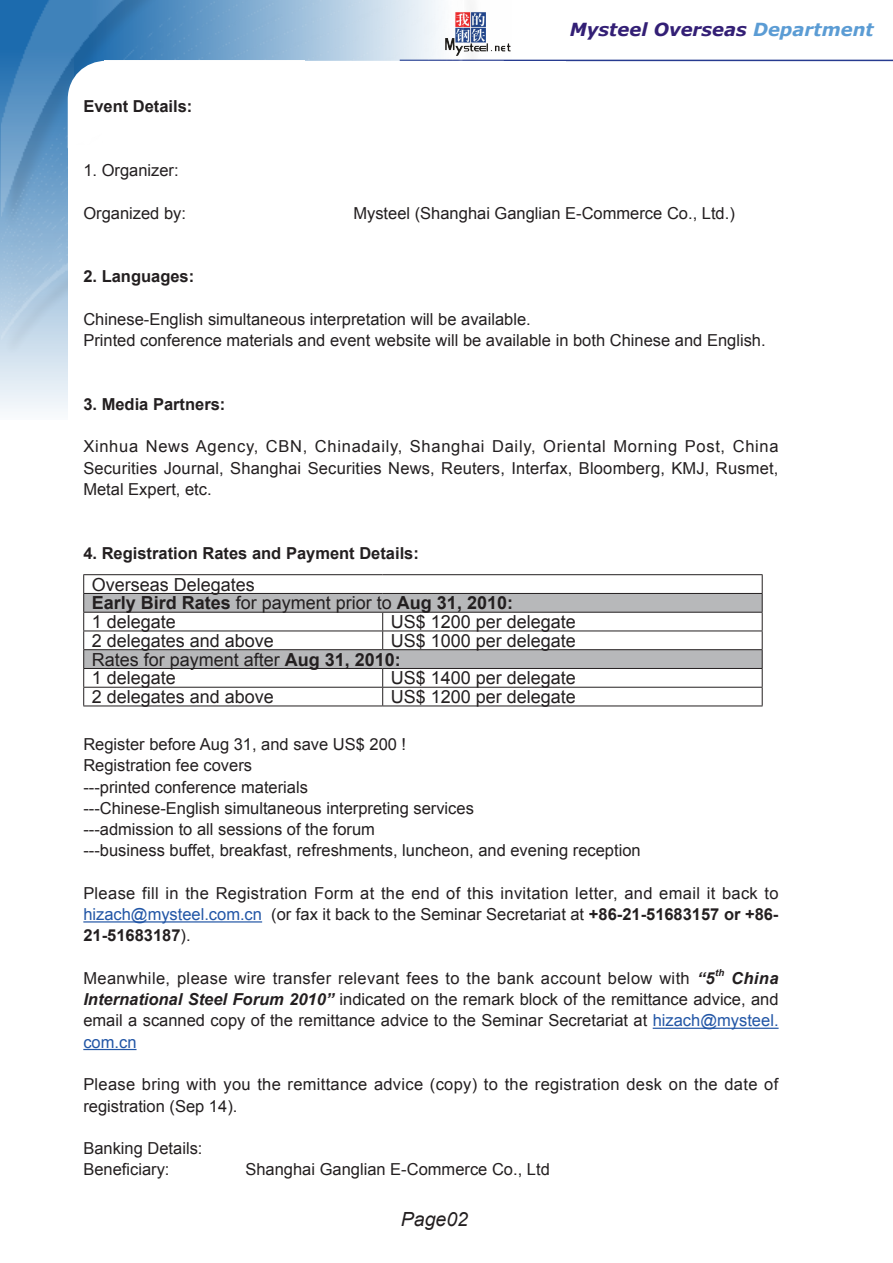
<style>
.page{position:relative;width:893px;height:1263px;background:#fff}
.page>*{position:absolute;margin:0;border:0;box-sizing:border-box;transform-origin:0 0}
.t1{font:italic 19.5px "Arial";color:#231f20}
.t2{font:18px/18.8px "Arial";color:#231f20}
.t3{font:italic 700 18px "Verdana";color:#331f75}
.t4{font:16.5px/21.3px "Arial";color:#231f20}
.t5{font:16.5px/21.3px "Arial";letter-spacing:.02em;color:#231f20}
.t6{font:700 16.5px "Arial";color:#231f20}
.t7{font:16.5px "Arial";letter-spacing:.025em;color:#231f20}
.t8{font:italic 700 9.6px "Arial";color:#231f20}
.s1{color:#5b9cd4}
.s2{font-weight:700}
.s3{color:#2256a6}
.s4{font-weight:700;font-style:italic}
</style>
<div class="page">
<hr style="left:400px;top:60px;width:493px;height:1px;background:#273b90">
<svg style="left:0;top:0;width:68px;height:411px;fill:#e3edf5"></svg>
<img style="left:1px;top:0;width:462px;height:359px">
<svg style="left:68px;top:61px;width:36px;height:84px"></svg>
<div style="left:68px;top:145px;width:41px;height:341px;background:#fff"></div>
<div style="left:104px;top:61px;width:200px;height:20px;background:#fff"></div>
<div style="left:104px;top:62px;width:462px;height:390px;background:#fff"></div>
<hr style="left:83px;top:921px;width:179px;height:1px;background:#2256a6">
<hr style="left:653px;top:1028px;width:126px;height:1px;background:#2256a6">
<hr style="left:83px;top:1049px;width:54px;height:1px;background:#2256a6">
<svg style="left:84px;top:594px;width:678px;height:74px;fill:#b7b8ba"></svg>
<hr style="left:83px;top:574px;width:300px;height:1px;background:#231f20">
<hr style="left:383px;top:574px;width:380px;height:1px;background:#231f20">
<hr style="left:83px;top:612px;width:300px;height:1px;background:#231f20">
<hr style="left:383px;top:612px;width:380px;height:1px;background:#231f20">
<hr style="left:83px;top:631px;width:300px;height:1px;background:#231f20">
<hr style="left:383px;top:631px;width:380px;height:1px;background:#231f20">
<svg style="left:382px;top:613px;width:1px;height:36px"></svg>
<hr style="left:83px;top:668px;width:300px;height:1px;background:#231f20">
<hr style="left:383px;top:668px;width:380px;height:1px;background:#231f20">
<hr style="left:83px;top:687px;width:300px;height:1px;background:#231f20">
<svg style="left:83px;top:575px;width:1px;height:131px"></svg>
<hr style="left:383px;top:687px;width:380px;height:1px;background:#231f20">
<svg style="left:382px;top:669px;width:1px;height:37px"></svg>
<svg style="left:762px;top:575px;width:1px;height:131px"></svg>
<hr style="left:83px;top:706px;width:300px;height:1px;background:#231f20">
<hr style="left:383px;top:706px;width:380px;height:1px;background:#231f20">
<hr style="left:83px;top:593px;width:300px;height:1px;background:#231f20">
<hr style="left:383px;top:593px;width:380px;height:1px;background:#231f20">
<hr style="left:83px;top:649px;width:300px;height:1px;background:#231f20">
<hr style="left:383px;top:649px;width:380px;height:1px;background:#231f20">
<p class="t6" style="left:83px;top:96px;width:111px">Event Details:</p>
<p class="t3" style="left:570px;top:18px;width:305px">Mysteel Overseas <span class="s1">Department</span></p>
<p class="t4" style="left:83px;top:160px;width:97px">1. Organizer:</p>
<p class="t4" style="left:83px;top:202px;width:104px">Organized by:</p>
<p class="t4" style="left:353px;top:202px;width:383px">Mysteel (Shanghai Ganglian E-Commerce Co., Ltd.)</p>
<p class="t6" style="left:83px;top:266px;width:112px">2. Languages:</p>
<p class="t4" style="left:83px;top:309px;width:684px">Chinese-English simultaneous interpretation will be available.<br>Printed conference materials and event website will be available in both Chinese and English.</p>
<p class="t6" style="left:83px;top:393px;width:144px">3. Media Partners:</p>
<p class="t4" style="left:83px;top:436px;width:697px;text-align:justify">Xinhua News Agency, CBN, Chinadaily, Shanghai Daily, Oriental Morning Post, China Securities Journal, Shanghai Securities News, Reuters, Interfax, Bloomberg, KMJ, Rusmet, Metal Expert, etc.</p>
<p class="t6" style="left:83px;top:542px;width:337px">4. Registration Rates and Payment Details:</p>
<p class="t2" style="left:92px;top:575px;width:423px">Overseas Delegates<br><span class="s2">Early Bird Rates</span> for payment prior to <span class="s2">Aug 31, 2010:<br></span>1 delegate</p>
<p class="t2" style="left:391px;top:612px;width:187px">US$ 1200 per delegate</p>
<p class="t2" style="left:92px;top:631px;width:486px;text-indent:299px">US$ 1000 per delegate<br>Rates for payment after <span class="s2">Aug 31, 2010:<br></span>1 delegate</p>
<p class="t2" style="left:92px;top:631px;width:184px">2 delegates and above</p>
<p class="t2" style="left:391px;top:669px;width:187px">US$ 1400 per delegate</p>
<p class="t2" style="left:92px;top:687px;width:184px">2 delegates and above</p>
<p class="t2" style="left:391px;top:687px;width:187px">US$ 1200 per delegate</p>
<p class="t4" style="left:83px;top:734px;width:559px">Register before Aug 31, and save US$ 200 !<br>Registration fee covers<br>---printed conference materials<br>---Chinese-English simultaneous interpreting services<br>---admission to all sessions of the forum<br>---business buffet, breakfast, refreshments, luncheon, and evening reception</p>
<p class="t4" style="left:83px;top:883px;width:697px;text-align:justify">Please fill in the Registration Form at the end of this invitation letter, and email it back to <span class="s3">hizach@mysteel.com.cn</span> (or fax it back to the Seminar Secretariat at <span class="s2">+86-21-51683157 or +86- 21-51683187</span>).</p>
<p class="t7" style="left:83px;top:967px;width:633px">Meanwhile, please wire transfer relevant fees to the bank account below with <span class="s4">“5</span></p>
<p class="t8" style="left:715px;top:966px;width:11px">th</p>
<p class="t4" style="left:83px;top:968px;width:697px;text-align:justify;text-indent:648px"><span class="s4">China International Steel Forum 2010”</span> indicated on the remark block of the remittance advice, and email a scanned copy of the remittance advice to the Seminar Secretariat at <span class="s3">hizach@mysteel. com.cn</span></p>
<p class="t5" style="left:83px;top:1074px;width:696px">Please bring with you the remittance advice (copy) to the registration desk on the date of registration (Sep 14).</p>
<p class="t4" style="left:83px;top:1138px;width:121px">Banking Details:<br>Beneficiary:</p>
<p class="t4" style="left:245px;top:1159px;width:306px">Shanghai Ganglian E-Commerce Co., Ltd</p>
<p class="t1" style="left:401px;top:1207px;width:69px">Page02</p>
</div>
